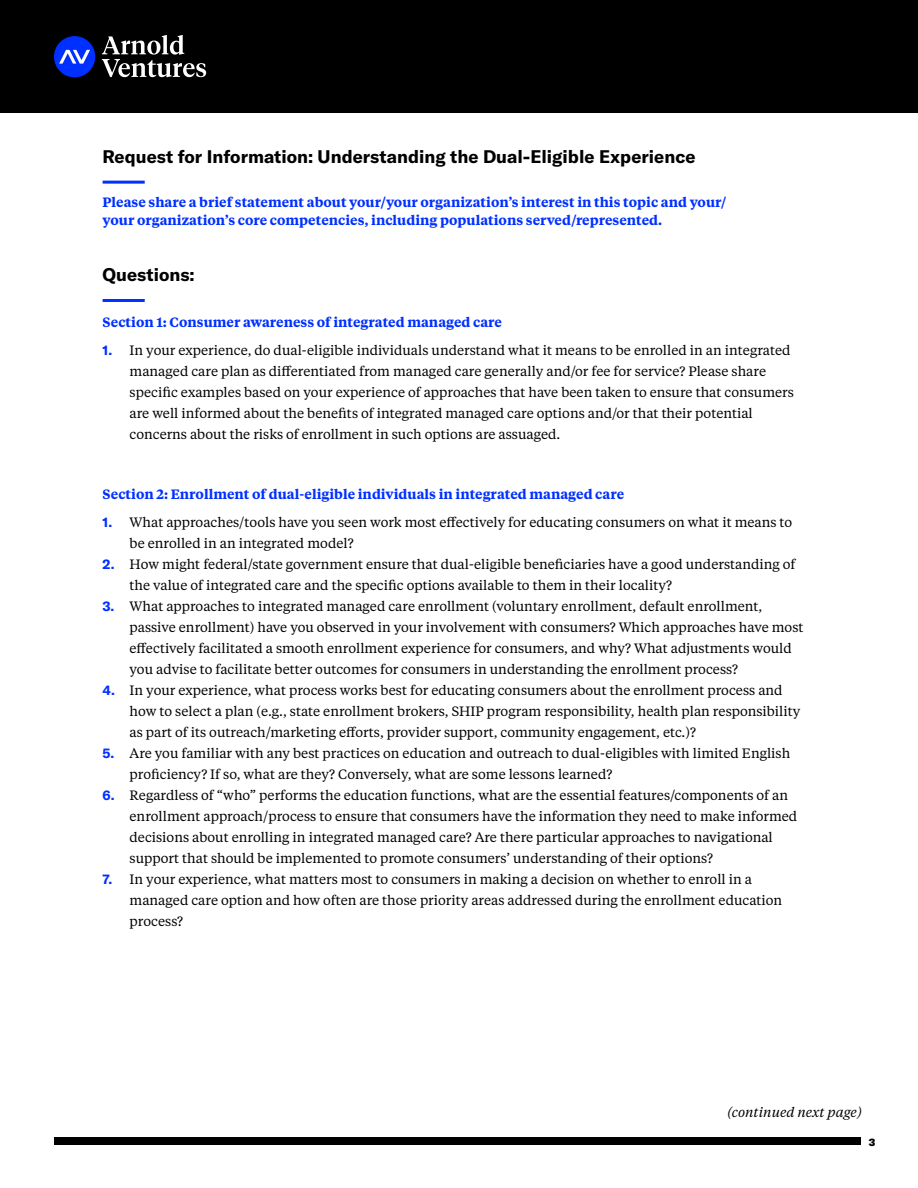
<style>
.page{position:relative;width:918px;height:1188px;background:#fff}
.page>*{position:absolute;margin:0;border:0;box-sizing:border-box;transform-origin:0 0}
.t1{font:700 18px "GT America";color:#000}
.t2{font:13.5px/21px "Tiempos Text";color:#000}
.t3{font:600 13.5px/18px "Tiempos Text";color:#0030ff}
.t4{font:italic 13.5px "Tiempos Text";color:#000}
.t5{font:900 10.5px "GT America";color:#000}
.s1{font-family:"GT America";font-weight:700;color:#0030ff}
</style>
<div class="page">
<hr style="left:103px;top:299px;width:42px;height:3px;background:#0030ff">
<div style="left:0;top:0;width:918px;height:112px;background:#000"></div>
<div style="left:54px;top:36px;width:41px;height:41px;background:#0030ff;border-radius:50%"></div>
<svg style="left:59px;top:50px;width:31px;height:14px"></svg>
<svg style="left:102px;top:35px;width:104px;height:42px"></svg>
<div style="left:54px;top:1137px;width:807px;height:8px;background:#000"></div>
<hr style="left:103px;top:181px;width:42px;height:3px;background:#0030ff">
<h1 class="t1" style="left:103px;top:145px;width:594px">Request for Information: Understanding the Dual-Eligible Experience</h1>
<p class="t3" style="left:103px;top:192px;width:626px">Please share a brief statement about your/your organization’s interest in this topic and your/ your organization’s core competencies, including populations served/represented.</p>
<h1 class="t1" style="left:103px;top:263px;width:94px">Questions:</h1>
<p class="t3" style="left:103px;top:313px;width:401px">Section 1: Consumer awareness of integrated managed care</p>
<p class="t2" style="left:130px;top:339px;width:666px;text-indent:-27px"><span class="s1">1.</span> In your experience, do dual-eligible individuals understand what it means to be enrolled in an integrated managed care plan as differentiated from managed care generally and/or fee for service? Please share specific examples based on your experience of approaches that have been taken to ensure that consumers are well informed about the benefits of integrated managed care options and/or that their potential concerns about the risks of enrollment in such options are assuaged.</p>
<p class="t3" style="left:103px;top:485px;width:523px">Section 2: Enrollment of dual-eligible individuals in integrated managed care</p>
<p class="t2" style="left:130px;top:511px;width:664px;text-indent:-27px"><span class="s1">1.</span> What approaches/tools have you seen work most effectively for educating consumers on what it means to be enrolled in an integrated model?</p>
<p class="t2" style="left:130px;top:553px;width:667px;text-indent:-27px"><span class="s1">2.</span> How might federal/state government ensure that dual-eligible beneficiaries have a good understanding of the value of integrated care and the specific options available to them in their locality?</p>
<p class="t2" style="left:130px;top:595px;width:676px;text-indent:-27px"><span class="s1">3.</span> What approaches to integrated managed care enrollment (voluntary enrollment, default enrollment, passive enrollment) have you observed in your involvement with consumers? Which approaches have most effectively facilitated a smooth enrollment experience for consumers, and why? What adjustments would you advise to facilitate better outcomes for consumers in understanding the enrollment process?</p>
<p class="t2" style="left:130px;top:679px;width:672px;text-indent:-27px"><span class="s1">4.</span> In your experience, what process works best for educating consumers about the enrollment process and how to select a plan (e.g., state enrollment brokers, SHIP program responsibility, health plan responsibility as part of its outreach/marketing efforts, provider support, community engagement, etc.)?</p>
<p class="t2" style="left:130px;top:742px;width:662px;text-indent:-27px"><span class="s1">5.</span> Are you familiar with any best practices on education and outreach to dual-eligibles with limited English proficiency? If so, what are they? Conversely, what are some lessons learned?</p>
<p class="t2" style="left:130px;top:784px;width:669px;text-indent:-27px"><span class="s1">6.</span> Regardless of “who” performs the education functions, what are the essential features/components of an enrollment approach/process to ensure that consumers have the information they need to make informed decisions about enrolling in integrated managed care? Are there particular approaches to navigational support that should be implemented to promote consumers’ understanding of their options?</p>
<p class="t2" style="left:130px;top:868px;width:654px;text-indent:-27px"><span class="s1">7.</span> In your experience, what matters most to consumers in making a decision on whether to enroll in a managed care option and how often are those priority areas addressed during the enrollment education process?</p>
<p class="t4" style="left:727px;top:1103px;width:136px">(continued next page)</p>
<p class="t5" style="left:869px;top:1135px;width:8px">3</p>
</div>
